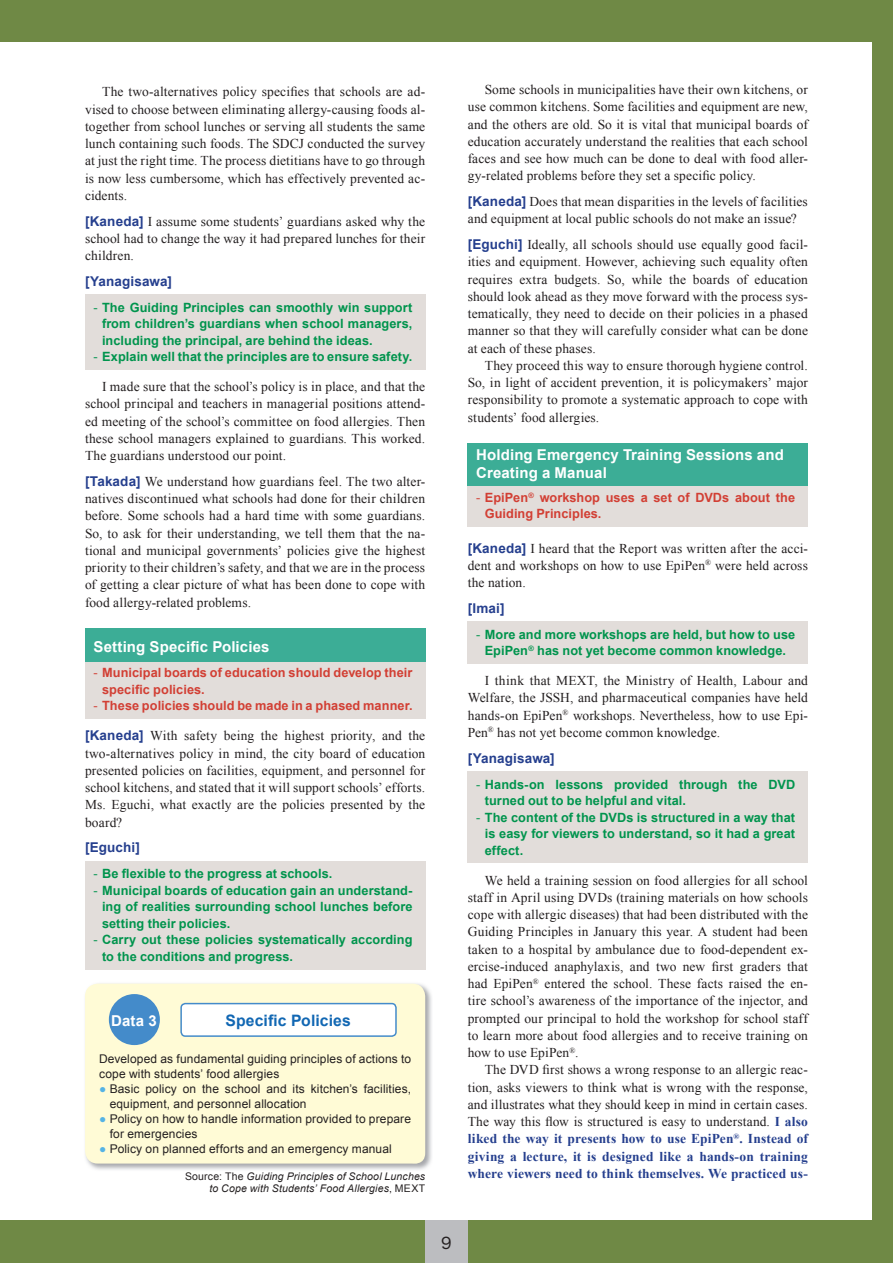
<style>
.page{position:relative;width:893px;height:1263px;background:#6f8945}
.page>*{position:absolute;margin:0;border:0;box-sizing:border-box;transform-origin:0 0}
.t1{font:700 15.75px "Arial";letter-spacing:.005em;color:#1167b3}
.t2{font:15.75px "Hira Kaku Std W4 90 pv RKSJ H";color:#231f20}
.t3{font:700 15px/18px "Arial";letter-spacing:.01em;color:#fff}
.t4{font:13.5px/17.2px "Times New Roman";letter-spacing:.01em;color:#231f20;text-align:justify}
.t5{font:700 13.5px "Arial";letter-spacing:.01em;color:#253f8e}
.t6{font:700 12.75px/16.5px "Arial";letter-spacing:.005em;color:#00944d;text-align:justify}
.t7{font:700 12.75px/16.5px "Arial";letter-spacing:.005em;color:#d23f34}
.t8{font:12px/15px "Arial";letter-spacing:.015em;color:#231f20}
.t9{font:italic 10.5px/12px "Arial";letter-spacing:.015em;color:#231f20;text-align:right}
.s1{font-family:"Arial";font-weight:700;color:#253f8e}
.s2{font-weight:400}
.s3{color:#55b3e5}
.s4{font-style:normal}
.s5{font-weight:700;color:#253f8e}
</style>
<div class="page">
<div style="left:0;top:43px;width:872px;height:1177px;background:#fff"></div>
<div style="left:425px;top:1220px;width:43px;height:43px;background:#bcbdc0"></div>
<div style="left:85px;top:294px;width:340px;height:76px;background:#e2ddda"></div>
<div style="left:85px;top:628px;width:340px;height:34px;background:#3cad96"></div>
<div style="left:85px;top:662px;width:340px;height:57px;background:#e2ddda"></div>
<div style="left:85px;top:861px;width:340px;height:108px;background:#e2ddda"></div>
<img style="left:90px;top:983px;width:342px;height:187px">
<div style="left:85px;top:984px;width:340px;height:181px;background:#fffbd6"></div>
<div style="left:109px;top:994px;width:51px;height:51px;background:#448bca;border-radius:50%"></div>
<div style="left:181px;top:1003px;width:215px;height:33px;background:#fff;border-radius:4px"></div>
<div style="left:180px;top:1003px;width:217px;height:34px;border:2px solid #448bca;border-radius:4px"></div>
<div style="left:468px;top:443px;width:340px;height:44px;background:#3cad96"></div>
<div style="left:468px;top:487px;width:340px;height:40px;background:#e2ddda"></div>
<div style="left:468px;top:621px;width:340px;height:43px;background:#e2ddda"></div>
<div style="left:468px;top:771px;width:340px;height:92px;background:#e2ddda"></div>
<p class="t4" style="left:85px;top:83px;width:342px;text-indent:17px">The two-alternatives policy specifies that schools are ad&shy;vised to choose between eliminating allergy-causing foods al&shy;together from school lunches or serving all students the same lunch containing such foods. The SDCJ conducted the survey at just the right time. The process dietitians have to go through is now less cumbersome, which has effectively prevented ac&shy;cidents.</p>
<p class="t4" style="left:85px;top:212px;width:342px"><span class="s1">[Kaneda]</span> I assume some students’ guardians asked why the school had to change the way it had prepared lunches for their children.</p>
<p class="t5" style="left:85px;top:274px;width:88px">[Yanagisawa]</p>
<p class="t6" style="left:102px;top:299px;width:312px;text-indent:-9px"><span class="s2">-</span> The Guiding Principles can smoothly win support from children’s guardians when school managers, including the principal, are behind the ideas.</p>
<p class="t6" style="left:94px;top:348px;width:320px"><span class="s2">-</span> Explain well that the principles are to ensure safety.</p>
<p class="t4" style="left:85px;top:378px;width:342px;text-indent:17px">I made sure that the school’s policy is in place, and that the school principal and teachers in managerial positions attend&shy;ed meeting of the school’s committee on food allergies. Then these school managers explained to guardians. This worked.<br>The guardians understood our point.</p>
<p class="t4" style="left:85px;top:473px;width:342px"><span class="s1">[Takada]</span> We understand how guardians feel. The two alter&shy;natives discontinued what schools had done for their children before. Some schools had a hard time with some guardians.<br>So, to ask for their understanding, we tell them that the na&shy;tional and municipal governments’ policies give the highest priority to their children’s safety, and that we are in the process of getting a clear picture of what has been done to cope with food allergy-related problems.</p>
<p class="t3" style="left:94px;top:637px;width:178px">Setting Specific Policies</p>
<p class="t7" style="left:102px;top:665px;width:312px;text-indent:-9px"><span class="s2">-</span> Municipal boards of education should develop their specific policies.</p>
<p class="t7" style="left:94px;top:698px;width:320px"><span class="s2">-</span> These policies should be made in a phased manner.</p>
<p class="t4" style="left:85px;top:727px;width:342px"><span class="s1">[Kaneda]</span> With safety being the highest priority, and the two-alternatives policy in mind, the city board of education presented policies on facilities, equipment, and personnel for school kitchens, and stated that it will support schools’ efforts.<br>Ms. Eguchi, what exactly are the policies presented by the board?</p>
<p class="t5" style="left:85px;top:840px;width:56px">[Eguchi]</p>
<p class="t6" style="left:94px;top:865px;width:240px"><span class="s2">-</span> Be flexible to the progress at schools.</p>
<p class="t6" style="left:102px;top:882px;width:312px;text-indent:-9px"><span class="s2">-</span> Municipal boards of education gain an understand&shy;ing of realities surrounding school lunches before setting their policies.</p>
<p class="t6" style="left:102px;top:931px;width:312px;text-indent:-9px"><span class="s2">-</span> Carry out these policies systematically according to the conditions and progress.</p>
<p class="t3" style="left:111px;top:1012px;width:47px">Data 3</p>
<p class="t1" style="left:225px;top:1011px;width:127px">Specific Policies</p>
<p class="t8" style="left:99px;top:1051px;width:314px">Developed as fundamental guiding principles of actions to cope with students’ food allergies</p>
<p class="t8" style="left:110px;top:1081px;width:303px;text-indent:-11px"><span class="s3">●</span> Basic policy on the school and its kitchen’s facilities, equipment, and personnel allocation</p>
<p class="t8" style="left:110px;top:1111px;width:303px;text-indent:-11px"><span class="s3">●</span> Policy on how to handle information provided to prepare for emergencies</p>
<p class="t8" style="left:99px;top:1141px;width:294px"><span class="s3">●</span> Policy on planned efforts and an emergency manual</p>
<p class="t9" style="left:185px;top:1170px;width:242px"><span class="s4">Source: The</span> Guiding Principles of School Lunches to Cope with Students’ Food Allergies<span class="s4">, MEXT</span></p>
<p class="t2" style="left:441px;top:1237px;width:12px">9</p>
<p class="t4" style="left:468px;top:81px;width:342px;text-indent:17px">Some schools in municipalities have their own kitchens, or use common kitchens. Some facilities and equipment are new, and the others are old. So it is vital that municipal boards of education accurately understand the realities that each school faces and see how much can be done to deal with food aller&shy;gy-related problems before they set a specific policy.</p>
<p class="t4" style="left:468px;top:193px;width:342px"><span class="s1">[Kaneda]</span> Does that mean disparities in the levels of facilities and equipment at local public schools do not make an issue?</p>
<p class="t4" style="left:468px;top:236px;width:342px"><span class="s1">[Eguchi]</span> Ideally, all schools should use equally good facil&shy;ities and equipment. However, achieving such equality often requires extra budgets. So, while the boards of education should look ahead as they move forward with the process sys&shy;tematically, they need to decide on their policies in a phased manner so that they will carefully consider what can be done at each of these phases.</p>
<p class="t4" style="left:468px;top:357px;width:342px;text-indent:17px">They proceed this way to ensure thorough hygiene control.<br>So, in light of accident prevention, it is policymakers’ major responsibility to promote a systematic approach to cope with students’ food allergies.</p>
<p class="t3" style="left:476px;top:446px;width:309px">Holding Emergency Training Sessions and<br>Creating a Manual</p>
<p class="t7" style="left:485px;top:489px;width:312px;text-indent:-8px"><span class="s2">-</span> EpiPen<sup>®</sup> workshop uses a set of DVDs about the<br>Guiding Principles.</p>
<p class="t4" style="left:468px;top:539px;width:342px"><span class="s1">[Kaneda]</span> I heard that the Report was written after the acci&shy;dent and workshops on how to use EpiPen<sup>®</sup> were held across the nation.</p>
<p class="t5" style="left:468px;top:601px;width:38px">[Imai]</p>
<p class="t6" style="left:476px;top:626px;width:320px;text-align:center"><span class="s2">-</span> More and more workshops are held, but how to use<br>EpiPen<sup>®</sup> has not yet become common knowledge.</p>
<p class="t4" style="left:468px;top:672px;width:342px;text-indent:17px">I think that MEXT, the Ministry of Health, Labour and Welfare, the JSSH, and pharmaceutical companies have held hands-on EpiPen<sup>®</sup> workshops. Nevertheless, how to use Epi-Pen<sup>®</sup> has not yet become common knowledge.</p>
<p class="t5" style="left:468px;top:750px;width:88px">[Yanagisawa]</p>
<p class="t6" style="left:485px;top:776px;width:312px;text-indent:-9px"><span class="s2">-</span> Hands-on lessons provided through the DVD turned out to be helpful and vital.</p>
<p class="t6" style="left:485px;top:809px;width:312px;text-indent:-9px"><span class="s2">-</span> The content of the DVDs is structured in a way that is easy for viewers to understand, so it had a great effect.</p>
<p class="t4" style="left:468px;top:871px;width:342px;text-indent:17px">We held a training session on food allergies for all school staff in April using DVDs (training materials on how schools cope with allergic diseases) that had been distributed with the Guiding Principles in January this year. A student had been taken to a hospital by ambulance due to food-dependent ex&shy;ercise-induced anaphylaxis, and two new first graders that had EpiPen<sup>®</sup> entered the school. These facts raised the en&shy;tire school’s awareness of the importance of the injector, and prompted our principal to hold the workshop for school staff to learn more about food allergies and to receive training on how to use EpiPen<sup>®</sup>.</p>
<p class="t4" style="left:468px;top:1061px;width:342px;text-indent:17px">The DVD first shows a wrong response to an allergic reac&shy;tion, asks viewers to think what is wrong with the response, and illustrates what they should keep in mind in certain cases.<br>The way this flow is structured is easy to understand. <span class="s5">I also liked the way it presents how to use EpiPen</span><sup>®</sup><span class="s5">. Instead of giving a lecture, it is designed like a hands-on training where viewers need to think themselves. We practiced us-</span></p>
</div>
